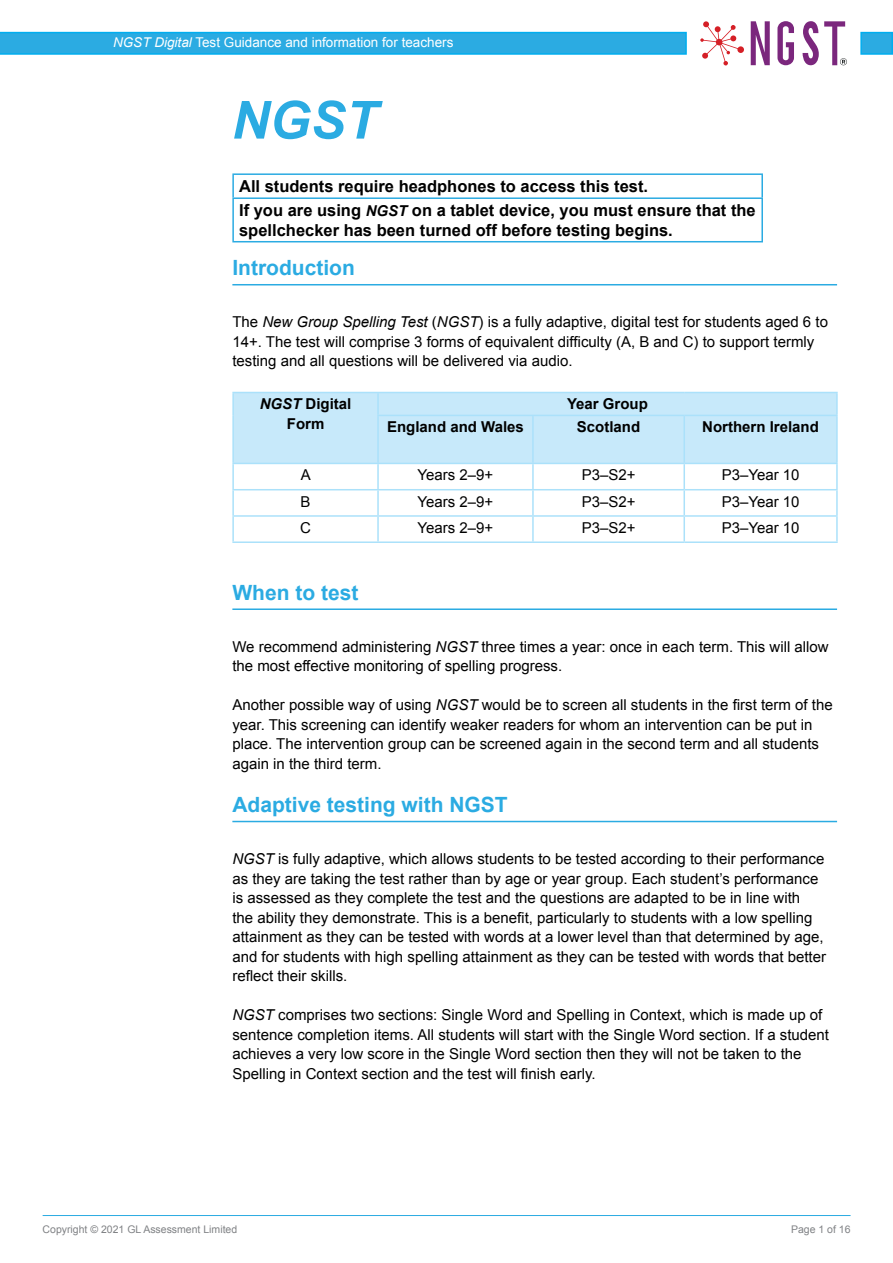
<style>
.page{position:relative;width:893px;height:1263px;background:#fff}
.page>*{position:absolute;margin:0;border:0;box-sizing:border-box;transform-origin:0 0}
.t1{font:italic 700 52.5px "Arial";color:#2babe2}
.t2{font:700 21px "Arial";color:#2babe2}
.t3{font:700 16.5px/24px "Arial";color:#000}
.t4{font:15px/19.5px "Arial";color:#000}
.t5{font:700 15px/19.5px "Arial";color:#000;text-align:center}
.t6{font:13.5px "Arial";color:#fff}
.t7{font:10.5px "Arial";color:#808285}
.s1{font-style:italic}
.s2{font-style:italic;font-size:15px}
</style>
<div class="page">
<hr style="left:43px;top:1215px;width:808px;height:1px;background:#2babe2">
<div style="left:860px;top:32px;width:33px;height:23px;background:#2babe2;border:2px solid #00aeef"></div>
<svg style="left:0;top:32px;width:687px;height:23px;background:#28ace3"></svg>
<div style="left:737px;top:46px;width:7px;height:7px;background:#d51f26;border-radius:50%"></div>
<svg style="left:700px;top:21px;width:40px;height:44px"></svg>
<svg style="left:777px;top:21px;width:17px;height:44px"></svg>
<svg style="left:751px;top:21px;width:19px;height:44px"></svg>
<svg style="left:802px;top:21px;width:45px;height:44px"></svg>
<hr style="left:232px;top:284px;width:605px;height:1px;background:#2babe2">
<hr style="left:232px;top:608px;width:605px;height:2px;background:#2babe2">
<hr style="left:232px;top:821px;width:605px;height:1px;background:#2babe2">
<hr style="left:232px;top:173px;width:531px;height:2px;background:#2babe2">
<hr style="left:232px;top:175px;width:2px;height:22px;background:#2babe2">
<hr style="left:761px;top:175px;width:2px;height:22px;background:#2babe2">
<hr style="left:232px;top:197px;width:531px;height:2px;background:#2babe2">
<hr style="left:232px;top:199px;width:2px;height:42px;background:#2babe2">
<hr style="left:761px;top:199px;width:2px;height:42px;background:#2babe2">
<hr style="left:232px;top:241px;width:531px;height:1px;background:#2babe2">
<div style="left:234px;top:393px;width:602px;height:70px;background:#c7e9fa"></div>
<hr style="left:836px;top:393px;width:2px;height:22px;background:#abe1fa">
<hr style="left:232px;top:489px;width:146px;height:1px;background:#abe1fa">
<hr style="left:378px;top:489px;width:155px;height:1px;background:#abe1fa">
<hr style="left:533px;top:489px;width:151px;height:1px;background:#abe1fa">
<hr style="left:684px;top:489px;width:154px;height:1px;background:#abe1fa">
<hr style="left:377px;top:416px;width:2px;height:47px;background:#abe1fa">
<hr style="left:836px;top:416px;width:2px;height:47px;background:#abe1fa">
<hr style="left:232px;top:464px;width:2px;height:25px;background:#abe1fa">
<hr style="left:232px;top:490px;width:2px;height:25px;background:#abe1fa">
<hr style="left:232px;top:515px;width:146px;height:2px;background:#abe1fa">
<hr style="left:232px;top:517px;width:2px;height:24px;background:#abe1fa">
<hr style="left:232px;top:541px;width:146px;height:2px;background:#abe1fa">
<hr style="left:683px;top:464px;width:2px;height:25px;background:#abe1fa">
<hr style="left:683px;top:490px;width:2px;height:25px;background:#abe1fa">
<hr style="left:683px;top:517px;width:2px;height:24px;background:#abe1fa">
<hr style="left:533px;top:463px;width:151px;height:1px;background:#abe1fa">
<hr style="left:836px;top:464px;width:2px;height:25px;background:#abe1fa">
<hr style="left:836px;top:490px;width:2px;height:25px;background:#abe1fa">
<hr style="left:533px;top:515px;width:151px;height:2px;background:#abe1fa">
<hr style="left:684px;top:515px;width:154px;height:2px;background:#abe1fa">
<hr style="left:836px;top:517px;width:2px;height:24px;background:#abe1fa">
<hr style="left:533px;top:541px;width:151px;height:2px;background:#abe1fa">
<hr style="left:684px;top:541px;width:154px;height:2px;background:#abe1fa">
<hr style="left:377px;top:464px;width:2px;height:25px;background:#abe1fa">
<hr style="left:532px;top:464px;width:2px;height:25px;background:#abe1fa">
<hr style="left:377px;top:490px;width:2px;height:25px;background:#abe1fa">
<hr style="left:532px;top:490px;width:2px;height:25px;background:#abe1fa">
<hr style="left:378px;top:515px;width:155px;height:2px;background:#abe1fa">
<hr style="left:377px;top:517px;width:2px;height:24px;background:#abe1fa">
<hr style="left:532px;top:517px;width:2px;height:24px;background:#abe1fa">
<hr style="left:378px;top:541px;width:155px;height:2px;background:#abe1fa">
<hr style="left:232px;top:392px;width:146px;height:1px;background:#abe1fa">
<hr style="left:232px;top:393px;width:2px;height:22px;background:#abe1fa">
<hr style="left:232px;top:415px;width:2px;height:48px;background:#abe1fa">
<hr style="left:232px;top:463px;width:146px;height:1px;background:#abe1fa">
<hr style="left:532px;top:416px;width:2px;height:47px;background:#abe1fa">
<hr style="left:378px;top:463px;width:155px;height:1px;background:#abe1fa">
<hr style="left:683px;top:416px;width:2px;height:47px;background:#abe1fa">
<hr style="left:684px;top:463px;width:154px;height:1px;background:#abe1fa">
<hr style="left:378px;top:392px;width:155px;height:1px;background:#abe1fa">
<hr style="left:377px;top:393px;width:2px;height:22px;background:#abe1fa">
<hr style="left:533px;top:392px;width:151px;height:1px;background:#abe1fa">
<hr style="left:684px;top:392px;width:154px;height:1px;background:#abe1fa">
<hr style="left:377px;top:415px;width:156px;height:1px;background:#abe1fa">
<hr style="left:533px;top:415px;width:151px;height:1px;background:#abe1fa">
<hr style="left:684px;top:415px;width:154px;height:1px;background:#abe1fa">
<p class="t6" style="left:113px;top:34px;width:342px"><span class="s1">NGST Digital</span> Test Guidance and information for teachers</p>
<h1 class="t1" style="left:232px;top:86px;width:147px">NGST</h1>
<p class="t3" style="left:239px;top:175px;width:518px">All students require headphones to access this test.<br>If you are using <span class="s2">NGST</span> on a tablet device, you must ensure that the</p>
<p class="t3" style="left:239px;top:218px;width:435px">spellchecker has been turned off before testing begins.</p>
<h2 class="t2" style="left:232px;top:254px;width:124px">Introduction</h2>
<p class="t4" style="left:232px;top:312px;width:597px">The <span class="s1">New Group Spelling Test</span> (<span class="s1">NGST</span>) is a fully adaptive, digital test for students aged 6 to<br>14+. The test will comprise 3 forms of equivalent difficulty (A, B and C) to support termly testing and all questions will be delivered via audio.</p>
<p class="t5" style="left:260px;top:395px;width:93px"><span class="s1">NGST</span> Digital<br>Form</p>
<p class="t5" style="left:567px;top:395px;width:82px">Year Group</p>
<p class="t5" style="left:387px;top:418px;width:138px">England and Wales</p>
<p class="t5" style="left:577px;top:418px;width:65px">Scotland</p>
<p class="t5" style="left:702px;top:418px;width:118px">Northern Ireland</p>
<p class="t4" style="left:301px;top:465px;width:12px">A</p>
<p class="t4" style="left:418px;top:465px;width:77px">Years 2–9+</p>
<p class="t4" style="left:582px;top:465px;width:55px">P3–S2+</p>
<p class="t4" style="left:722px;top:465px;width:79px">P3–Year 10</p>
<p class="t4" style="left:301px;top:492px;width:12px">B</p>
<p class="t4" style="left:418px;top:492px;width:77px">Years 2–9+</p>
<p class="t4" style="left:582px;top:492px;width:55px">P3–S2+</p>
<p class="t4" style="left:722px;top:492px;width:79px">P3–Year 10</p>
<p class="t4" style="left:300px;top:518px;width:12px">C</p>
<p class="t4" style="left:418px;top:518px;width:77px">Years 2–9+</p>
<p class="t4" style="left:582px;top:518px;width:55px">P3–S2+</p>
<p class="t4" style="left:722px;top:518px;width:79px">P3–Year 10</p>
<h2 class="t2" style="left:232px;top:579px;width:127px">When to test</h2>
<p class="t4" style="left:232px;top:637px;width:598px">We recommend administering <span class="s1">NGST</span> three times a year: once in each term. This will allow the most effective monitoring of spelling progress.</p>
<p class="t4" style="left:232px;top:695px;width:602px">Another possible way of using <span class="s1">NGST</span> would be to screen all students in the first term of the year. This screening can identify weaker readers for whom an intervention can be put in place. The intervention group can be screened again in the second term and all students again in the third term.</p>
<h2 class="t2" style="left:232px;top:791px;width:277px">Adaptive testing with NGST</h2>
<p class="t4" style="left:232px;top:849px;width:595px"><span class="s1">NGST</span> is fully adaptive, which allows students to be tested according to their performance as they are taking the test rather than by age or year group. Each student’s performance is assessed as they complete the test and the questions are adapted to be in line with<br>the ability they demonstrate. This is a benefit, particularly to students with a low spelling attainment as they can be tested with words at a lower level than that determined by age, and for students with high spelling attainment as they can be tested with words that better reflect their skills.</p>
<p class="t4" style="left:232px;top:1005px;width:598px"><span class="s1">NGST</span> comprises two sections: Single Word and Spelling in Context, which is made up of sentence completion items. All students will start with the Single Word section. If a student achieves a very low score in the Single Word section then they will not be taken to the Spelling in Context section and the test will finish early.</p>
<p class="t7" style="left:43px;top:1223px;width:196px">Copyright © 2021 GL Assessment Limited</p>
<p class="t7" style="left:791px;top:1223px;width:61px">Page 1 of 16</p>
</div>
